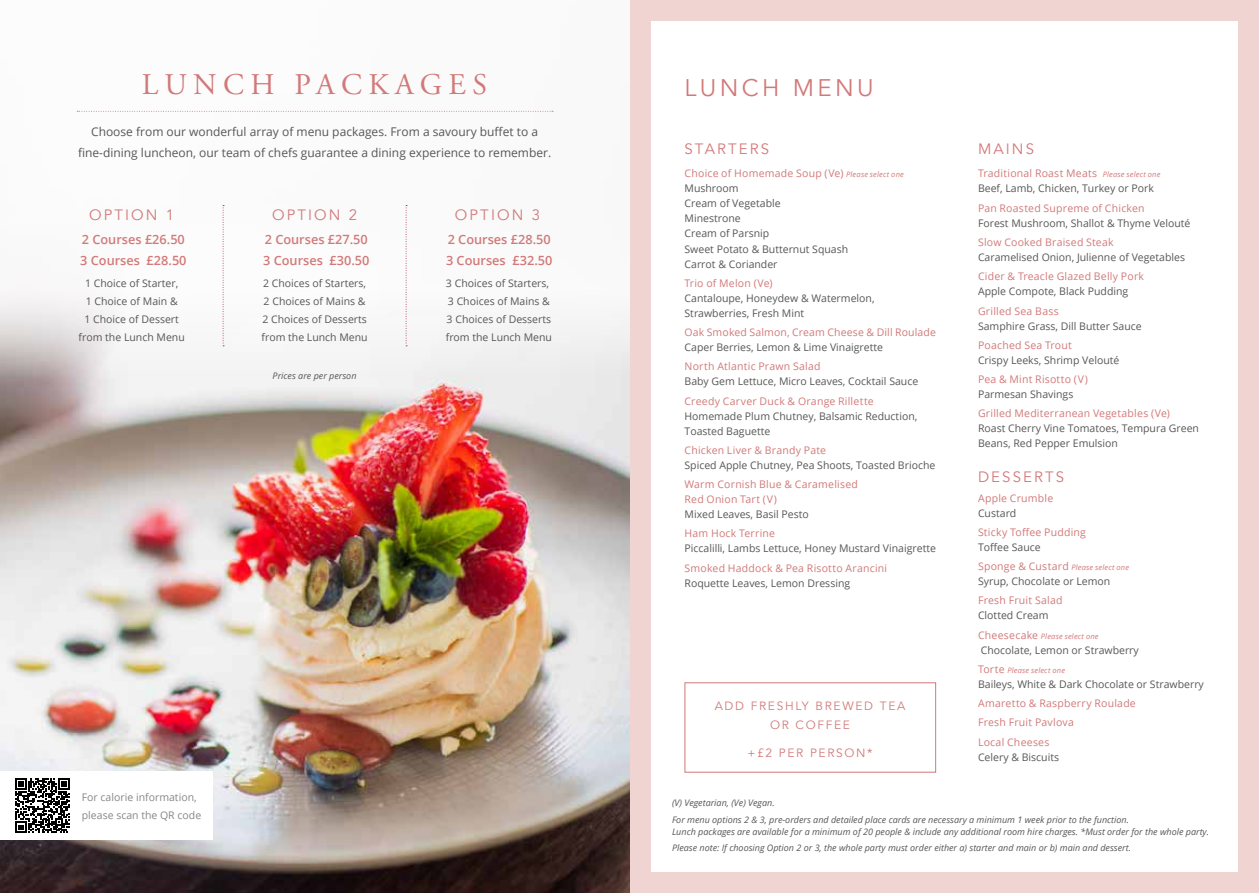
<style>
.page{position:relative;width:1259px;height:893px;background:#fff}
.page>*{position:absolute;margin:0;border:0;box-sizing:border-box;transform-origin:0 0}
.t1{font:30px "Adobe Garamond Pro";letter-spacing:.215em;color:#d27979}
.t2{font:24px "Avenir";letter-spacing:.14em;color:#d27979}
.t3{font:15px "Avenir";letter-spacing:.14em;color:#d27979}
.t4{font:600 12.75px/21px "Open Sans";color:#d27979}
.t5{font:12px/21px "Open Sans";color:#575756;text-align:center}
.t6{font:12px/19.5px "Avenir";letter-spacing:.14em;color:#d27979;text-align:center}
.t7{font:10.5px/15px "Open Sans";color:#575756}
.t8{font:10.5px/19.2px "Open Sans";letter-spacing:.02em;color:#d27979}
.t9{font:10.5px/18px "Open Sans";color:#878787}
.t10{font:italic 9px/16.2px "Open Sans";color:#575756}
.t11{font:italic 7.5px "Open Sans";letter-spacing:.025em;color:#d27879}
.s1{color:#d27979}
.s2{font-style:italic;font-size:7.5px;color:#d27879}
.s3{font-style:normal;font-size:10.5px;color:#d27979}
</style>
<div class="page">
<div style="left:629px;top:0;width:630px;height:893px;background:#f0d4d1"></div>
<div style="left:651px;top:21px;width:586px;height:851px;background:#fff"></div>
<img style="left:0;top:402px;width:629px;height:491px">
<svg style="left:77px;top:111px;width:476px;height:1px"></svg>
<svg style="left:223px;top:205px;width:1px;height:141px"></svg>
<svg style="left:406px;top:205px;width:1px;height:141px"></svg>
<div style="left:684px;top:682px;width:252px;height:90px;border:1px solid #d27879"></div>
<div style="left:0;top:771px;width:213px;height:68px;background:#fff"></div>
<svg style="left:15px;top:778px;width:55px;height:55px"></svg>
<h1 class="t1" style="left:142px;top:66px;width:347px">LUNCH PACKAGES</h1>
<p class="t5" style="left:78px;top:121px;width:475px">Choose from our wonderful array of menu packages. From a savoury buffet to a fine-dining luncheon, our team of chefs guarantee a dining experience to remember.</p>
<h3 class="t3" style="left:89px;top:206px;width:87px">OPTION 1</h3>
<p class="t4" style="left:80px;top:229px;width:108px">2 Courses £26.50<br>3 Courses £28.50</p>
<p class="t7" style="left:79px;top:274px;width:108px;line-height:18px;text-align:center">1 Choice of Starter,<br>1 Choice of Main &amp;<br>1 Choice of Dessert from the Lunch Menu</p>
<h3 class="t3" style="left:272px;top:206px;width:87px">OPTION 2</h3>
<p class="t4" style="left:263px;top:229px;width:108px">2 Courses £27.50<br>3 Courses £30.50</p>
<p class="t7" style="left:261px;top:274px;width:108px;line-height:18px">2 Choices of Starters,<br>2 Choices of Mains &amp;<br>2 Choices of Desserts from the Lunch Menu</p>
<p class="t10" style="left:273px;top:367px;width:85px">Prices are per person</p>
<h3 class="t3" style="left:455px;top:206px;width:87px">OPTION 3</h3>
<p class="t4" style="left:446px;top:229px;width:108px">2 Courses £28.50<br>3 Courses £32.50</p>
<p class="t7" style="left:446px;top:274px;width:108px;line-height:18px">3 Choices of Starters,<br>3 Choices of Mains &amp;<br>3 Choices of Desserts from the Lunch Menu</p>
<p class="t9" style="left:82px;top:787px;width:121px">For calorie information, please scan the QR code</p>
<h2 class="t2" style="left:684px;top:74px;width:191px">LUNCH MENU</h2>
<h3 class="t3" style="left:978px;top:140px;width:58px">MAINS</h3>
<p class="t7" style="left:978px;top:166px;width:184px"><span class="s1">Traditional Roast Meats</span> <span class="s2">Please select one<br></span>Beef, Lamb, Chicken, Turkey or Pork</p>
<p class="t8" style="left:978px;top:198px;width:168px">Pan Roasted Supreme of Chicken</p>
<p class="t7" style="left:978px;top:215px;width:214px">Forest Mushroom, Shallot &amp; Thyme Velouté</p>
<p class="t8" style="left:978px;top:232px;width:137px">Slow Cooked Braised Steak</p>
<p class="t7" style="left:978px;top:249px;width:208px">Caramelised Onion, Julienne of Vegetables</p>
<p class="t8" style="left:978px;top:267px;width:168px">Cider &amp; Treacle Glazed Belly Pork</p>
<p class="t7" style="left:978px;top:284px;width:152px">Apple Compote, Black Pudding</p>
<p class="t8" style="left:978px;top:301px;width:82px">Grilled Sea Bass</p>
<p class="t7" style="left:978px;top:318px;width:165px">Samphire Grass, Dill Butter Sauce</p>
<p class="t8" style="left:978px;top:335px;width:95px">Poached Sea Trout</p>
<p class="t7" style="left:978px;top:352px;width:143px">Crispy Leeks, Shrimp Velouté</p>
<p class="t8" style="left:978px;top:369px;width:111px">Pea &amp; Mint Risotto (V)</p>
<p class="t7" style="left:978px;top:386px;width:97px">Parmesan Shavings</p>
<p class="t8" style="left:978px;top:404px;width:193px">Grilled Mediterranean Vegetables (Ve)</p>
<p class="t7" style="left:978px;top:421px;width:222px">Roast Cherry Vine Tomatoes, Tempura Green<br>Beans, Red Pepper Emulsion</p>
<h3 class="t3" style="left:978px;top:468px;width:88px">DESSERTS</h3>
<p class="t8" style="left:978px;top:488px;width:77px">Apple Crumble</p>
<p class="t7" style="left:978px;top:505px;width:40px">Custard</p>
<p class="t8" style="left:978px;top:522px;width:109px">Sticky Toffee Pudding</p>
<p class="t7" style="left:978px;top:539px;width:64px">Toffee Sauce</p>
<p class="t11" style="left:978px;top:562px;width:153px"><span class="s3">Sponge &amp; Custard</span> Please select one</p>
<p class="t7" style="left:978px;top:573px;width:134px">Syrup, Chocolate or Lemon</p>
<p class="t8" style="left:978px;top:591px;width:86px">Fresh Fruit Salad</p>
<p class="t7" style="left:978px;top:608px;width:72px">Clotted Cream</p>
<p class="t11" style="left:978px;top:631px;width:122px"><span class="s3">Cheesecake</span> Please select one</p>
<p class="t7" style="left:980px;top:642px;width:160px">Chocolate, Lemon or Strawberry</p>
<p class="t11" style="left:978px;top:665px;width:88px"><span class="s3">Torte</span> Please select one</p>
<p class="t7" style="left:978px;top:676px;width:227px">Baileys, White &amp; Dark Chocolate or Strawberry</p>
<p class="t8" style="left:978px;top:693px;width:159px">Amaretto &amp; Raspberry Roulade<br>Fresh Fruit Pavlova<br>Local Cheeses</p>
<p class="t7" style="left:978px;top:749px;width:83px">Celery &amp; Biscuits</p>
<p class="t10" style="left:672px;top:795px;width:458px">(V) Vegetarian, (Ve) Vegan.<br>For menu options 2 &amp; 3, pre-orders and detailed place cards are necessary a minimum 1 week prior to the function.</p>
<p class="t10" style="left:672px;top:823px;width:538px">Lunch packages are available for a minimum of 20 people &amp; include any additional room hire charges. *Must order for the whole party.<br>Please note: If choosing Option 2 or 3, the whole party must order either a) starter and main or b) main and dessert.</p>
<h3 class="t3" style="left:684px;top:140px;width:86px">STARTERS</h3>
<p class="t7" style="left:684px;top:166px;width:221px"><span class="s1">Choice of Homemade Soup (Ve)</span> <span class="s2">Please select one<br></span>Mushroom<br>Cream of Vegetable<br>Minestrone<br>Cream of Parsnip<br>Sweet Potato &amp; Butternut Squash<br>Carrot &amp; Coriander</p>
<p class="t8" style="left:684px;top:273px;width:90px">Trio of Melon (Ve)</p>
<p class="t7" style="left:684px;top:290px;width:191px">Cantaloupe, Honeydew &amp; Watermelon,<br>Strawberries, Fresh Mint</p>
<p class="t8" style="left:684px;top:322px;width:253px">Oak Smoked Salmon, Cream Cheese &amp; Dill Roulade</p>
<p class="t7" style="left:684px;top:339px;width:200px">Caper Berries, Lemon &amp; Lime Vinaigrette</p>
<p class="t8" style="left:684px;top:357px;width:138px">North Atlantic Prawn Salad</p>
<p class="t7" style="left:684px;top:374px;width:235px">Baby Gem Lettuce, Micro Leaves, Cocktail Sauce</p>
<p class="t8" style="left:684px;top:391px;width:191px">Creedy Carver Duck &amp; Orange Rillette</p>
<p class="t7" style="left:684px;top:408px;width:234px">Homemade Plum Chutney, Balsamic Reduction,<br>Toasted Baguette</p>
<p class="t8" style="left:684px;top:440px;width:143px">Chicken Liver &amp; Brandy Pate</p>
<p class="t7" style="left:684px;top:457px;width:252px">Spiced Apple Chutney, Pea Shoots, Toasted Brioche</p>
<p class="t8" style="left:684px;top:476px;width:175px;line-height:15px">Warm Cornish Blue &amp; Caramelised<br>Red Onion Tart (V)</p>
<p class="t7" style="left:684px;top:506px;width:126px">Mixed Leaves, Basil Pesto</p>
<p class="t8" style="left:684px;top:524px;width:92px">Ham Hock Terrine</p>
<p class="t7" style="left:684px;top:541px;width:253px">Piccalilli, Lambs Lettuce, Honey Mustard Vinaigrette</p>
<p class="t8" style="left:684px;top:558px;width:204px">Smoked Haddock &amp; Pea Risotto Arancini</p>
<p class="t7" style="left:684px;top:575px;width:167px">Roquette Leaves, Lemon Dressing</p>
<p class="t6" style="left:714px;top:696px;width:192px">ADD FRESHLY BREWED TEA<br>OR COFFEE</p>
<p class="t6" style="left:747px;top:744px;width:127px">+£2 PER PERSON*</p>
</div>
